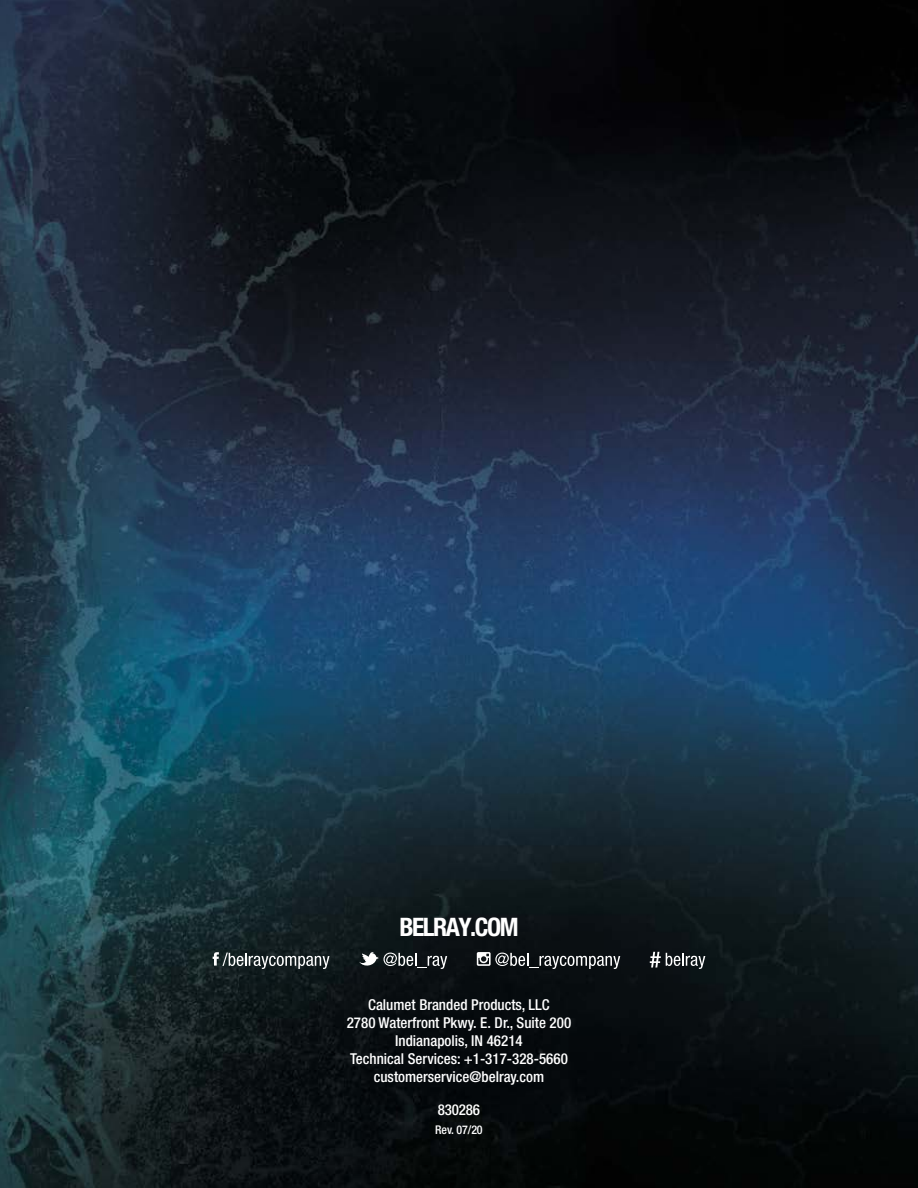
<style>
.page{position:relative;width:918px;height:1188px;background:#fff}
.page>*{position:absolute;margin:0;border:0;box-sizing:border-box;transform-origin:0 0}
.t1{font:700 condensed 25.5px "Helvetica Neue";letter-spacing:-.06em;color:#fff}
.t2{font:500 condensed 15px/18px "Helvetica Neue";color:#fff;text-align:center}
.t3{font:500 condensed 12px "Helvetica Neue";letter-spacing:-.01em;color:#fff}
</style>
<div class="page">
<img style="left:0;top:0;width:918px;height:1188px">
<svg style="left:650px;top:952px;width:55px;height:17px"></svg>
<svg style="left:477px;top:952px;width:143px;height:17px;background:#4c4f51"></svg>
<svg style="left:359px;top:952px;width:88px;height:17px"></svg>
<svg style="left:213px;top:952px;width:117px;height:17px;background:#50595a"></svg>
<h1 class="t1" style="left:399px;top:912px;width:121px">BELRAY.COM</h1>
<p class="t2" style="left:347px;top:995px;width:226px">Calumet Branded Products, LLC<br>2780 Waterfront Pkwy. E. Dr., Suite 200<br>Indianapolis, IN 46214<br>Technical Services: +1-317-328-5660 customerservice@belray.com</p>
<p class="t2" style="left:438px;top:1100px;width:44px">830286</p>
<p class="t3" style="left:435px;top:1122px;width:49px">Rev. 07/20</p>
</div>
